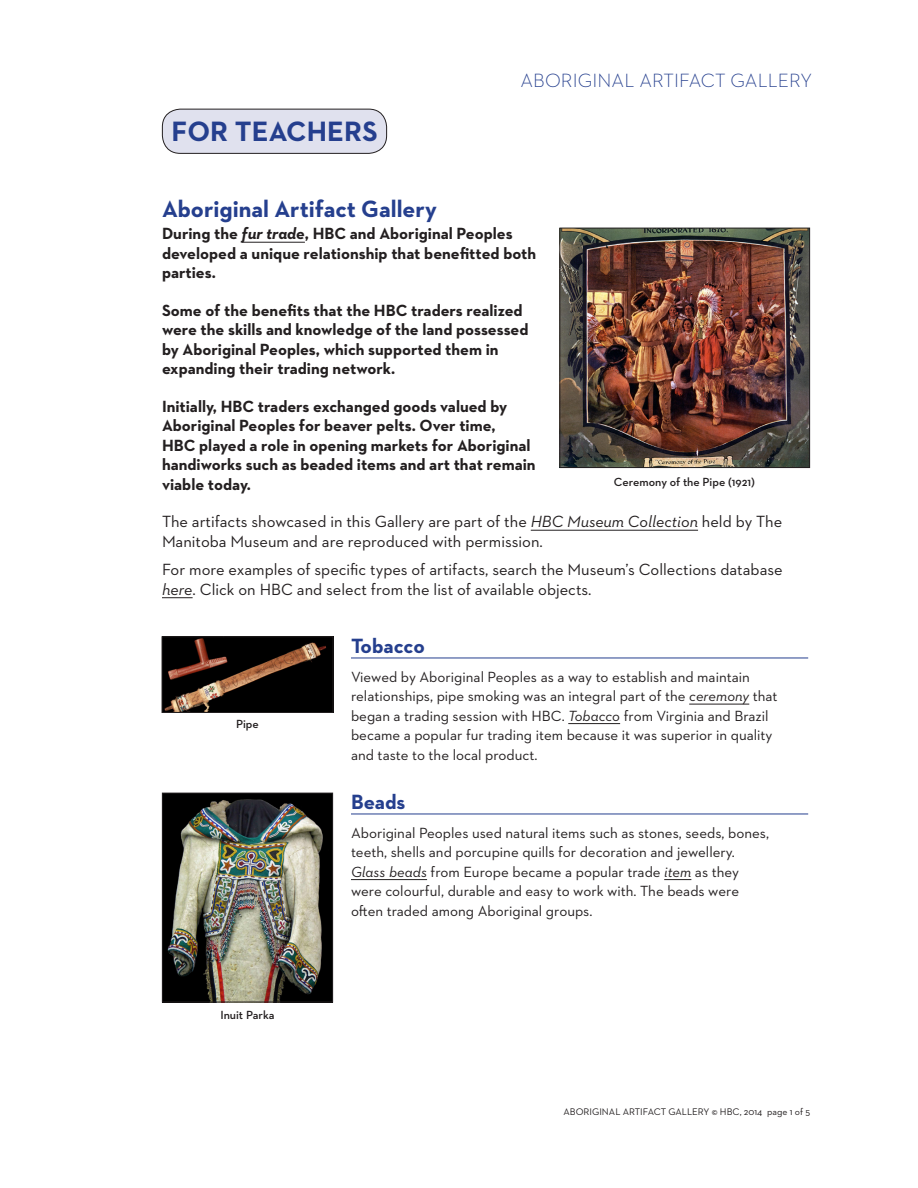
<style>
.page{position:relative;width:918px;height:1188px;background:#fff}
.page>*{position:absolute;margin:0;border:0;box-sizing:border-box;transform-origin:0 0}
.Head1A{font:700 28.5px "Neutraface 2 Text";letter-spacing:.005em;color:#253f8e}
.t1{font:700 24px "Neutraface 2 Text";color:#253f8e}
.H2-N_with_rule{font:700 21px "Neutraface 2 Text";letter-spacing:-.005em;color:#253f8e}
.Title2{font:300 19.5px "Neutraface 2 Text";letter-spacing:.005em;color:#253f8e}
.Body-1_Intro{font:700 16.5px/19.5px "Neutraface 2 Text";color:#231f20}
.Body-1_Intro-2{font:16.5px/19.5px "Neutraface 2 Text";color:#231f20}
.Body-1{font:15px/19.5px "Neutraface 2 Text";color:#231f20}
.t2{font:600 12px "Neutraface 2 Text";color:#231f20}
.t3{font:9.75px "Neutraface 2 Text";color:#231f20}
.s1{font-style:italic}
</style>
<div class="page">
<hr style="left:242px;top:242px;width:63px;height:1px;background:#231f20">
<hr style="left:531px;top:530px;width:167px;height:1px;background:#231f20">
<hr style="left:162px;top:597px;width:31px;height:1px;background:#231f20">
<img style="left:164px;top:639px;width:167px;height:72px">
<div style="left:162px;top:637px;width:171px;height:76px;border:1px solid #231f20"></div>
<hr style="left:351px;top:658px;width:457px;height:1px;background:#253f8e">
<hr style="left:689px;top:704px;width:60px;height:1px;background:#231f20">
<hr style="left:568px;top:723px;width:52px;height:1px;background:#231f20">
<img style="left:164px;top:795px;width:167px;height:205px">
<div style="left:162px;top:793px;width:171px;height:209px;border:1px solid #231f20"></div>
<hr style="left:351px;top:814px;width:457px;height:1px;background:#253f8e">
<hr style="left:351px;top:879px;width:76px;height:1px;background:#231f20">
<svg style="left:664px;top:879px;width:27px;height:1px"></svg>
<div style="left:162px;top:109px;width:225px;height:44px;background:#e0e1ee;border-radius:18px"></div>
<div style="left:162px;top:109px;width:225px;height:45px;border:1px solid #231f20;border-radius:18px"></div>
<img style="left:561px;top:230px;width:247px;height:236px">
<div style="left:559px;top:228px;width:251px;height:240px;border:1px solid #231f20"></div>
<p class="Head1A" style="left:172px;top:113px;width:208px">FOR TEACHERS</p>
<p class="Title2" style="left:521px;top:68px;width:293px">ABORIGINAL ARTIFACT GALLERY</p>
<h1 class="t1" style="left:162px;top:193px;width:276px">Aboriginal Artifact Gallery</h1>
<p class="Body-1_Intro" style="left:162px;top:224px;width:376px">During the <span class="s1">fur trade</span>, HBC and Aboriginal Peoples developed a unique relationship that benefitted both parties.</p>
<p class="Body-1_Intro" style="left:162px;top:300px;width:368px">Some of the benefits that the HBC traders realized were the skills and knowledge of the land possessed by Aboriginal Peoples, which supported them in expanding their trading network.</p>
<p class="Body-1_Intro" style="left:162px;top:396px;width:375px">Initially, HBC traders exchanged goods valued by Aboriginal Peoples for beaver pelts. Over time,<br>HBC played a role in opening markets for Aboriginal handiworks such as beaded items and art that remain viable today.</p>
<p class="Body-1_Intro-2" style="left:162px;top:512px;width:622px">The artifacts showcased in this Gallery are part of the <span class="s1">HBC Museum Collection</span> held by The<br>Manitoba Museum and are reproduced with permission.</p>
<p class="Body-1_Intro-2" style="left:162px;top:560px;width:622px">For more examples of specific types of artifacts, search the Museum’s Collections database <span class="s1">here</span>. Click on HBC and select from the list of available objects.</p>
<p class="t2" style="left:614px;top:475px;width:142px">Ceremony of the Pipe (1921)</p>
<p class="t2" style="left:236px;top:716px;width:24px">Pipe</p>
<p class="t2" style="left:220px;top:1007px;width:56px">Inuit Parka</p>
<p class="H2-N_with_rule" style="left:351px;top:632px;width:75px">Tobacco</p>
<p class="Body-1" style="left:351px;top:667px;width:428px">Viewed by Aboriginal Peoples as a way to establish and maintain relationships, pipe smoking was an integral part of the <span class="s1">ceremony</span> that began a trading session with HBC. <span class="s1">Tobacco</span> from Virginia and Brazil became a popular fur trading item because it was superior in quality and taste to the local product.</p>
<p class="H2-N_with_rule" style="left:351px;top:788px;width:56px">Beads</p>
<p class="Body-1" style="left:351px;top:823px;width:420px">Aboriginal Peoples used natural items such as stones, seeds, bones, teeth, shells and porcupine quills for decoration and jewellery.<br><span class="s1">Glass beads</span> from Europe became a popular trade <span class="s1">item</span> as they were colourful, durable and easy to work with. The beads were often traded among Aboriginal groups.</p>
<p class="t3" style="left:564px;top:1105px;width:248px">ABORIGINAL ARTIFACT GALLERY © HBC, 2014 page 1 of 5</p>
</div>
